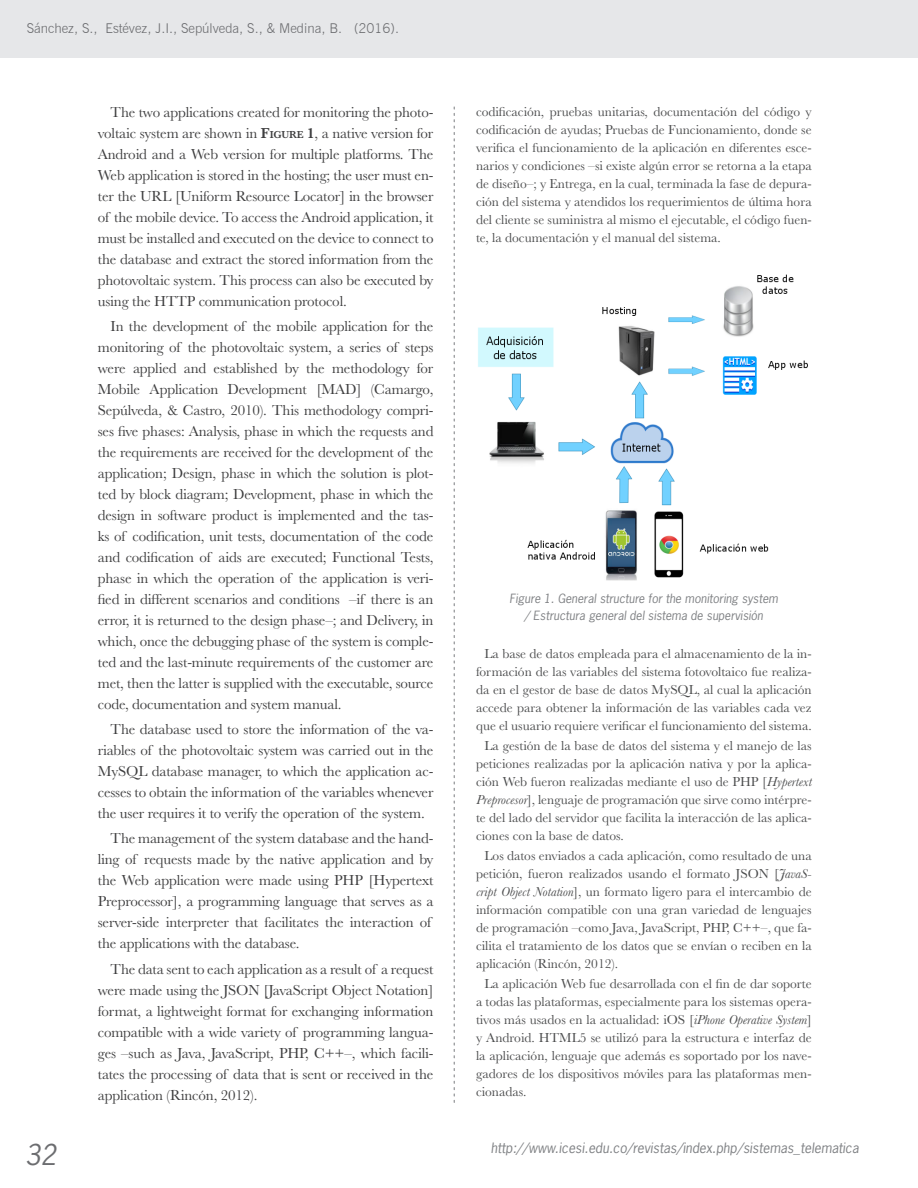
<style>
.page{position:relative;width:918px;height:1188px;background:#fff}
.page>*{position:absolute;margin:0;border:0;box-sizing:border-box;transform-origin:0 0}
.t1{font:italic 27px "News Gothic Std";color:#6c6d70}
.t2{font:15px/21px "Baskerville MT Std";letter-spacing:-.01em;color:#3e3e3f;text-align:justify}
.caja_esp{font:13.5px/18px "Baskerville MT Std";color:#4b4c4d;text-align:justify}
.t3{font:italic 13.5px "News Gothic Std";color:#808285}
.arr{font:300 13.5px "News Gothic BT";color:#6c6d70}
.arr-2{font:italic 12px "News Gothic Std";color:#808285}
.s1{font-weight:600}
.s2{font-weight:600;font-size:10.5px}
.s3{font-style:italic}
</style>
<div class="page">
<svg style="left:454px;top:107px;width:1px;height:995px"></svg>
<div style="left:0;top:0;width:918px;height:57px;background:#e6e7e9"></div>
<img style="left:478px;top:274px;width:330px;height:307px">
<p class="arr" style="left:27px;top:20px;width:374px">Sánchez, S., Estévez, J.I., Sepúlveda, S., &amp; Medina, B. (2016).</p>
<p class="t2" style="left:98px;top:101px;width:337px;text-indent:13px">The two applications created for monitoring the photo&shy;voltaic system are shown in <span class="s1">F</span><span class="s2">IGURE</span> <span class="s1">1</span>, a native version for Android and a Web version for multiple platforms. The Web application is stored in the hosting; the user must en&shy;ter the URL [Uniform Resource Locator] in the browser of the mobile device. To access the Android application, it must be installed and executed on the device to connect to the database and extract the stored information from the photovoltaic system. This process can also be executed by using the HTTP communication protocol.</p>
<p class="t2" style="left:98px;top:315px;width:337px;text-indent:13px">In the development of the mobile application for the monitoring of the photovoltaic system, a series of steps were applied and established by the methodology for Mobile Application Development [MAD] (Camargo, Sepúlveda, &amp; Castro, 2010). This methodology compri&shy;ses five phases: Analysis, phase in which the requests and the requirements are received for the development of the application; Design, phase in which the solution is plot&shy;ted by block diagram; Development, phase in which the design in software product is implemented and the tas&shy;ks of codification, unit tests, documentation of the code and codification of aids are executed; Functional Tests, phase in which the operation of the application is veri&shy;fied in different scenarios and conditions –if there is an error, it is returned to the design phase–; and Delivery, in which, once the debugging phase of the system is comple&shy;ted and the last-minute requirements of the customer are met, then the latter is supplied with the executable, source code, documentation and system manual.</p>
<p class="t2" style="left:98px;top:719px;width:337px;text-indent:13px">The database used to store the information of the va&shy;riables of the photovoltaic system was carried out in the MySQL database manager, to which the application ac&shy;cesses to obtain the information of the variables whenever the user requires it to verify the operation of the system.</p>
<p class="t2" style="left:98px;top:828px;width:337px;text-align:left;text-indent:13px">The management of the system database and the hand&shy;ling of requests made by the native application and by the Web application were made using PHP [Hypertext Preprocessor], a programming language that serves as a server-side interpreter that facilitates the interaction of the applications with the database.</p>
<p class="t2" style="left:98px;top:958px;width:337px;text-indent:13px">The data sent to each application as a result of a request were made using the JSON [JavaScript Object Notation] format, a lightweight format for exchanging information compatible with a wide variety of programming langua&shy;ges –such as Java, JavaScript, PHP, C++–, which facili&shy;tates the processing of data that is sent or received in the application (Rincón, 2012).</p>
<p class="caja_esp" style="left:476px;top:102px;width:337px">codificación, pruebas unitarias, documentación del código y codificación de ayudas; Pruebas de Funcionamiento, donde se verifica el funcionamiento de la aplicación en diferentes esce&shy;narios y condiciones –si existe algún error se retorna a la etapa de diseño–; y Entrega, en la cual, terminada la fase de depura&shy;ción del sistema y atendidos los requerimientos de última hora del cliente se suministra al mismo el ejecutable, el código fuen&shy;te, la documentación y el manual del sistema.</p>
<p class="arr-2" style="left:510px;top:591px;width:270px">Figure 1. General structure for the monitoring system</p>
<p class="arr-2" style="left:525px;top:608px;width:240px">/ Estructura general del sistema de supervisión</p>
<p class="caja_esp" style="left:476px;top:644px;width:337px;text-indent:9px">La base de datos empleada para el almacenamiento de la in&shy;formación de las variables del sistema fotovoltaico fue realiza&shy;da en el gestor de base de datos MySQL, al cual la aplicación accede para obtener la información de las variables cada vez que el usuario requiere verificar el funcionamiento del sistema.</p>
<p class="caja_esp" style="left:476px;top:736px;width:337px;text-indent:9px">La gestión de la base de datos del sistema y el manejo de las peticiones realizadas por la aplicación nativa y por la aplica&shy;ción Web fueron realizadas mediante el uso de PHP [<span class="s3">Hypertext Preprocesor</span>], lenguaje de programación que sirve como intérpre&shy;te del lado del servidor que facilita la interacción de las aplica&shy;ciones con la base de datos.</p>
<p class="caja_esp" style="left:476px;top:847px;width:337px;text-indent:9px">Los datos enviados a cada aplicación, como resultado de una petición, fueron realizados usando el formato JSON [<span class="s3">JavaS&shy;cript Object Notation</span>], un formato ligero para el intercambio de información compatible con una gran variedad de lenguajes de programación –como Java, JavaScript, PHP, C++–, que fa&shy;cilita el tratamiento de los datos que se envían o reciben en la aplicación (Rincón, 2012).</p>
<p class="caja_esp" style="left:476px;top:975px;width:337px;text-indent:9px">La aplicación Web fue desarrollada con el fin de dar soporte a todas las plataformas, especialmente para los sistemas opera&shy;tivos más usados en la actualidad: iOS [<span class="s3">iPhone Operative System</span>] y Android. HTML5 se utilizó para la estructura e interfaz de la aplicación, lenguaje que además es soportado por los nave&shy;gadores de los dispositivos móviles para las plataformas men&shy;cionadas.</p>
<h1 class="t1" style="left:25px;top:1138px;width:33px">32</h1>
<p class="t3" style="left:491px;top:1139px;width:370px">http://www.icesi.edu.co/revistas/index.php/sistemas_telematica</p>
</div>
